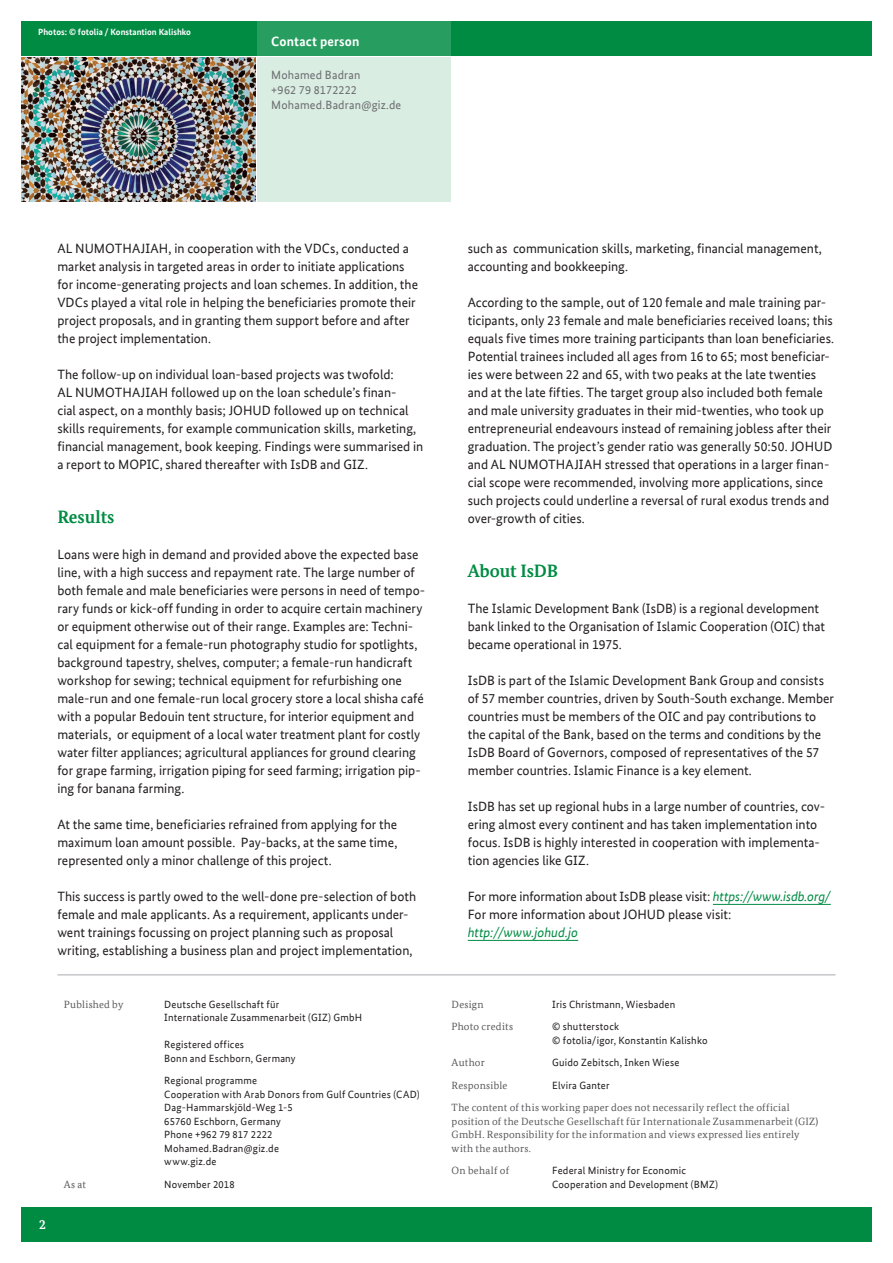
<style>
.page{position:relative;width:893px;height:1263px;background:#fff}
.page>*{position:absolute;margin:0;border:0;box-sizing:border-box;transform-origin:0 0}
.t1{font:700 18px "Bundes Serif Office T";color:#008b43}
.t2{font:13.5px/18px "Bundes Sans Office T";color:#231f20}
.t3{font:italic 13.5px "Bundes Sans Office";color:#008b43}
.t4{font:700 13.5px "Bundes Sans Office T";letter-spacing:.015em;color:#fff}
.t5{font:700 13.5px "Bundes Serif Office T";color:#fff}
.t6{font:12px/15px "Bundes Sans Office T";letter-spacing:.015em;color:#6c6d70}
.t7{font:10.5px/13.5px "Bundes Sans Office T";letter-spacing:.02em;color:#231f20}
.t8{font:10.5px/13.5px "Bundes Serif Office T";letter-spacing:.02em;color:#57585a}
.t9{font:700 9px "Bundes Sans Office T";color:#fff}
.s1{font-family:"Bundes Sans Office";font-style:italic;color:#008b43}
</style>
<div class="page">
<div style="left:21px;top:21px;width:851px;height:34px;background:#008b43"></div>
<div style="left:21px;top:1208px;width:851px;height:34px;background:#008b43"></div>
<hr style="left:713px;top:904px;width:118px;height:1px;background:#008b43">
<hr style="left:468px;top:940px;width:110px;height:1px;background:#008b43">
<img style="left:21px;top:57px;width:234px;height:145px">
<div style="left:257px;top:21px;width:194px;height:34px;background:#289d60"></div>
<div style="left:257px;top:57px;width:194px;height:145px;background:#d9ede2"></div>
<hr style="left:57px;top:974px;width:779px;height:1px;background:#aaabaf">
<p class="t9" style="left:38px;top:27px;width:154px">Photos: © fotolia / Konstantion Kalishko</p>
<p class="t4" style="left:271px;top:33px;width:90px">Contact person</p>
<p class="t6" style="left:271px;top:67px;width:131px">Mohamed Badran<br>+962 79 8172222<br>Mohamed.Badran@giz.de</p>
<p class="t2" style="left:57px;top:240px;width:362px">AL NUMOTHAJIAH, in cooperation with the VDCs, conducted a market analysis in targeted areas in order to initiate applications for income-generating projects and loan schemes. In addition, the VDCs played a vital role in helping the beneficiaries promote their project proposals, and in granting them support before and after the project implementation.</p>
<p class="t2" style="left:57px;top:366px;width:367px">The follow-up on individual loan-based projects was twofold:<br>AL NUMOTHAJIAH followed up on the loan schedule’s finan-<br>cial aspect, on a monthly basis; JOHUD followed up on technical skills requirements, for example communication skills, marketing, financial management, book keeping. Findings were summarised in a report to MOPIC, shared thereafter with IsDB and GIZ.</p>
<h1 class="t1" style="left:57px;top:507px;width:59px">Results</h1>
<p class="t2" style="left:57px;top:546px;width:369px">Loans were high in demand and provided above the expected base line, with a high success and repayment rate. The large number of both female and male beneficiaries were persons in need of tempo&shy;rary funds or kick-off funding in order to acquire certain machinery or equipment otherwise out of their range. Examples are: Techni&shy;cal equipment for a female-run photography studio for spotlights, background tapestry, shelves, computer; a female-run handicraft workshop for sewing; technical equipment for refurbishing one male-run and one female-run local grocery store a local shisha café with a popular Bedouin tent structure, for interior equipment and materials, or equipment of a local water treatment plant for costly water filter appliances; agricultural appliances for ground clearing for grape farming, irrigation piping for seed farming; irrigation pip&shy;ing for banana farming.</p>
<p class="t2" style="left:57px;top:816px;width:341px;text-align:justify">At the same time, beneficiaries refrained from applying for the maximum loan amount possible. Pay-backs, at the same time, represented only a minor challenge of this project.</p>
<p class="t2" style="left:57px;top:888px;width:360px">This success is partly owed to the well-done pre-selection of both female and male applicants. As a requirement, applicants under&shy;went trainings focussing on project planning such as proposal writing, establishing a business plan and project implementation,</p>
<p class="t5" style="left:39px;top:1216px;width:8px">2</p>
<p class="t8" style="left:64px;top:997px;width:61px">Published by</p>
<p class="t7" style="left:164px;top:997px;width:200px">Deutsche Gesellschaft für<br>Internationale Zusammenarbeit (GIZ) GmbH</p>
<p class="t7" style="left:164px;top:1038px;width:133px">Registered offices<br>Bonn and Eschborn, Germany</p>
<p class="t7" style="left:164px;top:1074px;width:257px">Regional programme<br>Cooperation with Arab Donors from Gulf Countries (CAD)<br>Dag-Hammarskjöld-Weg 1-5<br>65760 Eschborn, Germany<br>Phone +962 79 817 2222<br>Mohamed.Badran@giz.de<br>www.giz.de</p>
<p class="t8" style="left:64px;top:1177px;width:24px">As at</p>
<p class="t7" style="left:164px;top:1177px;width:72px">November 2018</p>
<p class="t2" style="left:468px;top:240px;width:356px">such as communication skills, marketing, financial management, accounting and bookkeeping.</p>
<p class="t2" style="left:468px;top:294px;width:368px">According to the sample, out of 120 female and male training par&shy;ticipants, only 23 female and male beneficiaries received loans; this equals five times more training participants than loan beneficiaries.<br>Potential trainees included all ages from 16 to 65; most beneficiar&shy;ies were between 22 and 65, with two peaks at the late twenties and at the late fifties. The target group also included both female and male university graduates in their mid-twenties, who took up entrepreneurial endeavours instead of remaining jobless after their graduation. The project’s gender ratio was generally 50:50. JOHUD and AL NUMOTHAJIAH stressed that operations in a larger finan&shy;cial scope were recommended, involving more applications, since such projects could underline a reversal of rural exodus trends and over-growth of cities.</p>
<h1 class="t1" style="left:468px;top:561px;width:92px">About IsDB</h1>
<p class="t2" style="left:468px;top:600px;width:359px">The Islamic Development Bank (IsDB) is a regional development bank linked to the Organisation of Islamic Cooperation (OIC) that became operational in 1975.</p>
<p class="t2" style="left:468px;top:672px;width:368px">IsDB is part of the Islamic Development Bank Group and consists of 57 member countries, driven by South-South exchange. Member countries must be members of the OIC and pay contributions to the capital of the Bank, based on the terms and conditions by the IsDB Board of Governors, composed of representatives of the 57 member countries. Islamic Finance is a key element.</p>
<p class="t2" style="left:468px;top:798px;width:359px">IsDB has set up regional hubs in a large number of countries, cov&shy;ering almost every continent and has taken implementation into focus. IsDB is highly interested in cooperation with implementa&shy;tion agencies like GIZ.</p>
<p class="t2" style="left:468px;top:888px;width:364px">For more information about IsDB please visit: <span class="s1">https://www.isdb.org/<br></span>For more information about JOHUD please visit:</p>
<p class="t3" style="left:468px;top:925px;width:112px">http://www.johud.jo</p>
<p class="t8" style="left:452px;top:997px;width:34px">Design</p>
<p class="t7" style="left:552px;top:997px;width:125px">Iris Christmann, Wiesbaden</p>
<p class="t8" style="left:452px;top:1020px;width:63px">Photo credits</p>
<p class="t7" style="left:552px;top:1020px;width:157px">© shutterstock<br>© fotolia/igor, Konstantin Kalishko</p>
<p class="t8" style="left:452px;top:1056px;width:35px">Author</p>
<p class="t7" style="left:552px;top:1056px;width:129px">Guido Zebitsch, Inken Wiese</p>
<p class="t8" style="left:452px;top:1078px;width:57px">Responsible</p>
<p class="t7" style="left:552px;top:1078px;width:59px">Elvira Ganter</p>
<p class="t8" style="left:452px;top:1101px;width:368px">The content of this working paper does not necessarily reflect the official position of the Deutsche Gesellschaft für Internationale Zusammenarbeit (GIZ)<br>GmbH. Responsibility for the information and views expressed lies entirely with the authors.</p>
<p class="t8" style="left:452px;top:1164px;width:59px">On behalf of</p>
<p class="t7" style="left:552px;top:1164px;width:167px">Federal Ministry for Economic<br>Cooperation and Development (BMZ)</p>
</div>
